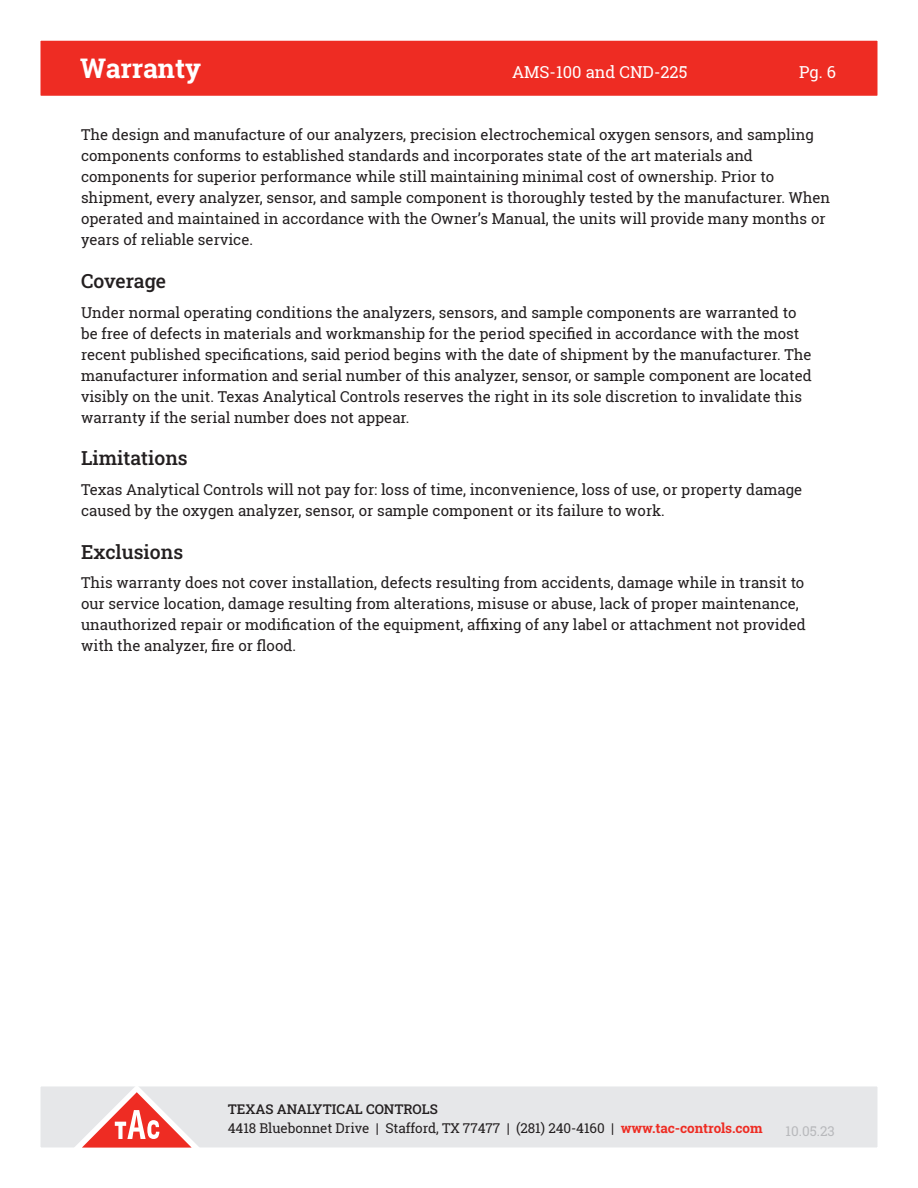
<style>
.page{position:relative;width:918px;height:1188px;background:#fff}
.page>*{position:absolute;margin:0;border:0;box-sizing:border-box;transform-origin:0 0}
.t1{font:700 27px "Roboto Slab";color:#fff}
.t2{font:500 19.5px "Roboto Slab";color:#231f20}
.t3{font:16.5px "Roboto Slab";color:#fff}
.t4{font:15px/21px "Roboto Slab";color:#231f20}
.t5{font:13.5px/19.5px "Roboto Slab";letter-spacing:-.005em;color:#231f20}
.t6{font:13.5px "Roboto Slab";color:#b8b9bc}
.s1{font-weight:500}
.s2{font-weight:700;color:#ee2c23}
</style>
<div class="page">
<div style="left:40px;top:1086px;width:838px;height:62px;background:#e6e7e9"></div>
<div style="left:40px;top:40px;width:838px;height:56px;background:#ee2c23"></div>
<svg style="left:68px;top:1086px;width:138px;height:62px"></svg>
<h1 class="t1" style="left:80px;top:50px;width:122px">Warranty</h1>
<p class="t3" style="left:512px;top:61px;width:177px">AMS-100 and CND-225</p>
<p class="t3" style="left:799px;top:61px;width:39px">Pg. 6</p>
<p class="t4" style="left:81px;top:124px;width:751px">The design and manufacture of our analyzers, precision electrochemical oxygen sensors, and sampling components conforms to established standards and incorporates state of the art materials and components for superior performance while still maintaining minimal cost of ownership. Prior to shipment, every analyzer, sensor, and sample component is thoroughly tested by the manufacturer. When operated and maintained in accordance with the Owner’s Manual, the units will provide many months or years of reliable service.</p>
<h2 class="t2" style="left:81px;top:268px;width:87px">Coverage</h2>
<p class="t4" style="left:81px;top:302px;width:732px">Under normal operating conditions the analyzers, sensors, and sample components are warranted to be free of defects in materials and workmanship for the period specified in accordance with the most recent published specifications, said period begins with the date of shipment by the manufacturer. The manufacturer information and serial number of this analyzer, sensor, or sample component are located visibly on the unit. Texas Analytical Controls reserves the right in its sole discretion to invalidate this warranty if the serial number does not appear.</p>
<h2 class="t2" style="left:81px;top:445px;width:108px">Limitations</h2>
<p class="t4" style="left:81px;top:479px;width:723px">Texas Analytical Controls will not pay for: loss of time, inconvenience, loss of use, or property damage caused by the oxygen analyzer, sensor, or sample component or its failure to work.</p>
<h2 class="t2" style="left:81px;top:538px;width:104px">Exclusions</h2>
<p class="t4" style="left:81px;top:572px;width:726px">This warranty does not cover installation, defects resulting from accidents, damage while in transit to our service location, damage resulting from alterations, misuse or abuse, lack of proper maintenance, unauthorized repair or modification of the equipment, affixing of any label or attachment not provided with the analyzer, fire or flood.</p>
<p class="t5" style="left:228px;top:1099px;width:536px"><span class="s1">TEXAS ANALYTICAL CONTROLS<br></span>4418 Bluebonnet Drive | Stafford, TX 77477 | (281) 240-4160 | <span class="s2">www.tac-controls.com</span></p>
<p class="t6" style="left:786px;top:1122px;width:51px">10.05.23</p>
</div>
